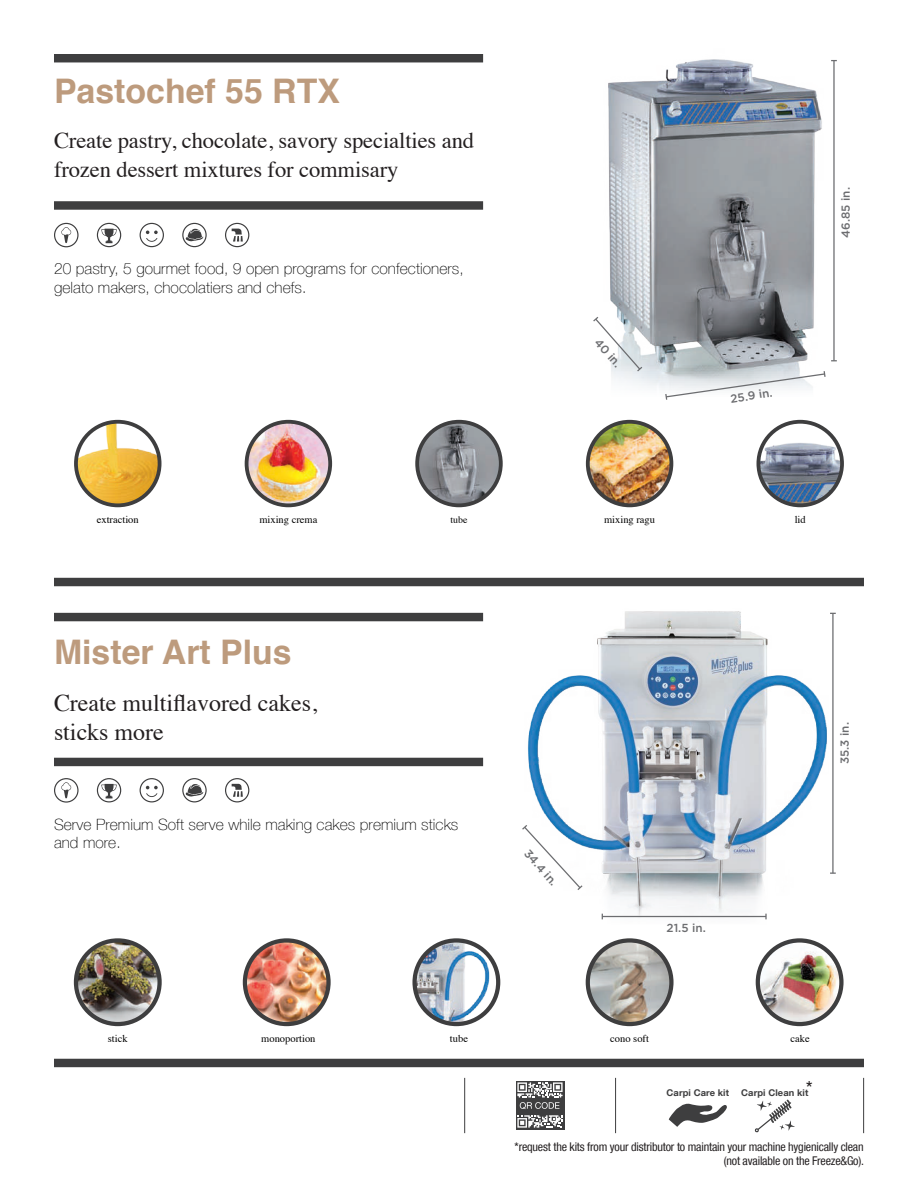
<style>
.page{position:relative;width:918px;height:1188px;background:#fff}
.page>*{position:absolute;margin:0;border:0;box-sizing:border-box;transform-origin:0 0}
.t1{font:700 33.9px "Helvetica";color:#bd9b7d}
.t2{font:24px/28.2px "Times";color:#231f20}
.t3{font:22.65px/28.2px "Times";letter-spacing:-.005em;color:#231f20}
.t4{font:100 15.45px/18.3px "Helvetica Neue LT Com";letter-spacing:.005em;color:#000}
.t5{font:condensed 12px/13.5px "Helvetica Neue LT Com";letter-spacing:-.015em;color:#231f20;text-align:right}
.t6{font:500 11.7px "Gotham HTF";color:#6c6d70}
.t7{font:10.5px "Times";color:#000}
.t8{font:9.9px "Times";color:#000}
.t9{font:700 9.3px "Helvetica Neue LT Com";letter-spacing:.01em;color:#3e3e3f}
</style>
<div class="page">
<hr style="left:464px;top:1078px;width:1px;height:55px;background:#3e3e3f">
<hr style="left:863px;top:1078px;width:1px;height:55px;background:#3e3e3f">
<div style="left:516px;top:1081px;width:49px;height:49px;background:#3e3e3f"></div>
<svg style="left:517px;top:1115px;width:46px;height:13px"></svg>
<svg style="left:517px;top:1082px;width:46px;height:27px"></svg>
<hr style="left:615px;top:1078px;width:1px;height:55px;background:#3e3e3f">
<svg style="left:669px;top:1103px;width:58px;height:24px"></svg>
<svg style="left:755px;top:1100px;width:40px;height:33px"></svg>
<div style="left:54px;top:578px;width:810px;height:8px;background:#3e3e3f"></div>
<div style="left:54px;top:1059px;width:810px;height:8px;background:#3e3e3f"></div>
<img style="left:76px;top:422px;width:84px;height:83px;border-radius:42px">
<div style="left:74px;top:420px;width:87px;height:87px;border:4px solid #3e3e3f;border-radius:50%"></div>
<img style="left:247px;top:422px;width:83px;height:83px;border-radius:42px">
<div style="left:245px;top:420px;width:87px;height:87px;border:4px solid #3e3e3f;border-radius:50%"></div>
<img style="left:588px;top:431px;width:82px;height:74px">
<div style="left:586px;top:420px;width:87px;height:87px;border:4px solid #3e3e3f;border-radius:50%"></div>
<img style="left:758px;top:430px;width:82px;height:75px">
<div style="left:757px;top:420px;width:87px;height:87px;border:4px solid #3e3e3f;border-radius:50%"></div>
<img style="left:417px;top:422px;width:84px;height:83px;border-radius:42px">
<div style="left:415px;top:420px;width:88px;height:87px;border:4px solid #3e3e3f;border-radius:50%"></div>
<div style="left:54px;top:613px;width:429px;height:8px;background:#3e3e3f"></div>
<div style="left:54px;top:201px;width:429px;height:9px;background:#3e3e3f"></div>
<div style="left:54px;top:54px;width:429px;height:8px;background:#3e3e3f"></div>
<div style="left:54px;top:758px;width:429px;height:8px;background:#3e3e3f"></div>
<svg style="left:97px;top:778px;width:24px;height:24px"></svg>
<svg style="left:140px;top:778px;width:24px;height:24px"></svg>
<svg style="left:182px;top:778px;width:25px;height:24px"></svg>
<svg style="left:225px;top:778px;width:24px;height:24px"></svg>
<svg style="left:54px;top:778px;width:25px;height:25px"></svg>
<img style="left:601px;top:611px;width:235px;height:311px">
<img style="left:528px;top:612px;width:298px;height:293px">
<hr style="left:602px;top:916px;width:164px;height:1px;background:#6c6d70">
<svg style="left:522px;top:824px;width:62px;height:67px"></svg>
<hr style="left:832px;top:613px;width:2px;height:260px;background:#6c6d70">
<img style="left:76px;top:940px;width:84px;height:84px;border-radius:42px">
<div style="left:74px;top:938px;width:88px;height:88px;border:4px solid #3e3e3f;border-radius:50%"></div>
<img style="left:245px;top:940px;width:84px;height:84px;border-radius:42px">
<div style="left:243px;top:938px;width:88px;height:88px;border:4px solid #3e3e3f;border-radius:50%"></div>
<img style="left:415px;top:940px;width:83px;height:84px;border-radius:42px">
<div style="left:412px;top:938px;width:88px;height:88px;border:4px solid #3e3e3f;border-radius:50%"></div>
<img style="left:588px;top:940px;width:83px;height:84px;border-radius:42px">
<div style="left:586px;top:938px;width:88px;height:88px;border:4px solid #3e3e3f;border-radius:50%"></div>
<img style="left:759px;top:941px;width:81px;height:82px">
<div style="left:756px;top:938px;width:88px;height:88px;border:4px solid #3e3e3f;border-radius:50%"></div>
<img style="left:600px;top:59px;width:229px;height:395px">
<img style="left:608px;top:60px;width:196px;height:312px">
<svg style="left:664px;top:370px;width:162px;height:31px"></svg>
<svg style="left:593px;top:315px;width:51px;height:58px"></svg>
<hr style="left:833px;top:61px;width:2px;height:300px;background:#6c6d70">
<svg style="left:97px;top:223px;width:24px;height:24px"></svg>
<svg style="left:140px;top:223px;width:24px;height:24px"></svg>
<svg style="left:182px;top:223px;width:25px;height:24px"></svg>
<svg style="left:225px;top:223px;width:24px;height:24px"></svg>
<svg style="left:54px;top:223px;width:25px;height:24px"></svg>
<h1 class="t1" style="left:54px;top:64px;width:288px">Pastochef 55 RTX</h1>
<h3 class="t3" style="left:54px;top:125px;width:422px">Create pastry, chocolate, savory specialties and frozen dessert mixtures for commisary</h3>
<p class="t4" style="left:54px;top:260px;width:411px">20 pastry, 5 gourmet food, 9 open programs for confectioners, gelato makers, chocolatiers and chefs.</p>
<p class="t6" style="left:602px;top:336px;width:35px;rotate:48deg">40 in.</p>
<p class="t6" style="left:729px;top:392px;width:44px;rotate:-9deg">25.9 in.</p>
<p class="t6" style="left:839px;top:238px;width:52px;rotate:-90deg">46.85 in.</p>
<p class="t7" style="left:97px;top:510px;width:43px">extraction</p>
<p class="t7" style="left:259px;top:510px;width:60px">mixing crema</p>
<p class="t8" style="left:450px;top:510px;width:19px">tube</p>
<p class="t7" style="left:604px;top:510px;width:53px">mixing ragu</p>
<p class="t7" style="left:795px;top:510px;width:13px">lid</p>
<h1 class="t1" style="left:54px;top:624px;width:239px">Mister Art Plus</h1>
<h2 class="t2" style="left:54px;top:687px;width:265px">Create multiflavored cakes, sticks more</h2>
<p class="t4" style="left:54px;top:815px;width:406px">Serve Premium Soft serve while making cakes premium sticks and more.</p>
<p class="t6" style="left:531px;top:847px;width:45px;rotate:48deg">34.4 in.</p>
<p class="t6" style="left:667px;top:921px;width:41px">21.5 in.</p>
<p class="t6" style="left:838px;top:764px;width:43px;rotate:-90deg">35.3 in.</p>
<p class="t7" style="left:108px;top:1029px;width:21px">stick</p>
<p class="t7" style="left:261px;top:1029px;width:56px">monoportion</p>
<p class="t7" style="left:450px;top:1029px;width:20px">tube</p>
<p class="t7" style="left:610px;top:1029px;width:40px">cono soft</p>
<p class="t7" style="left:791px;top:1029px;width:21px">cake</p>
<p class="t9" style="left:667px;top:1087px;width:64px">Carpi Care kit</p>
<p class="t9" style="left:741px;top:1087px;width:73px">Carpi Clean kit<sup>*</sup></p>
<p class="t5" style="left:515px;top:1140px;width:351px">*request the kits from your distributor to maintain your machine hygienically clean (not available on the Freeze&amp;Go).</p>
</div>
